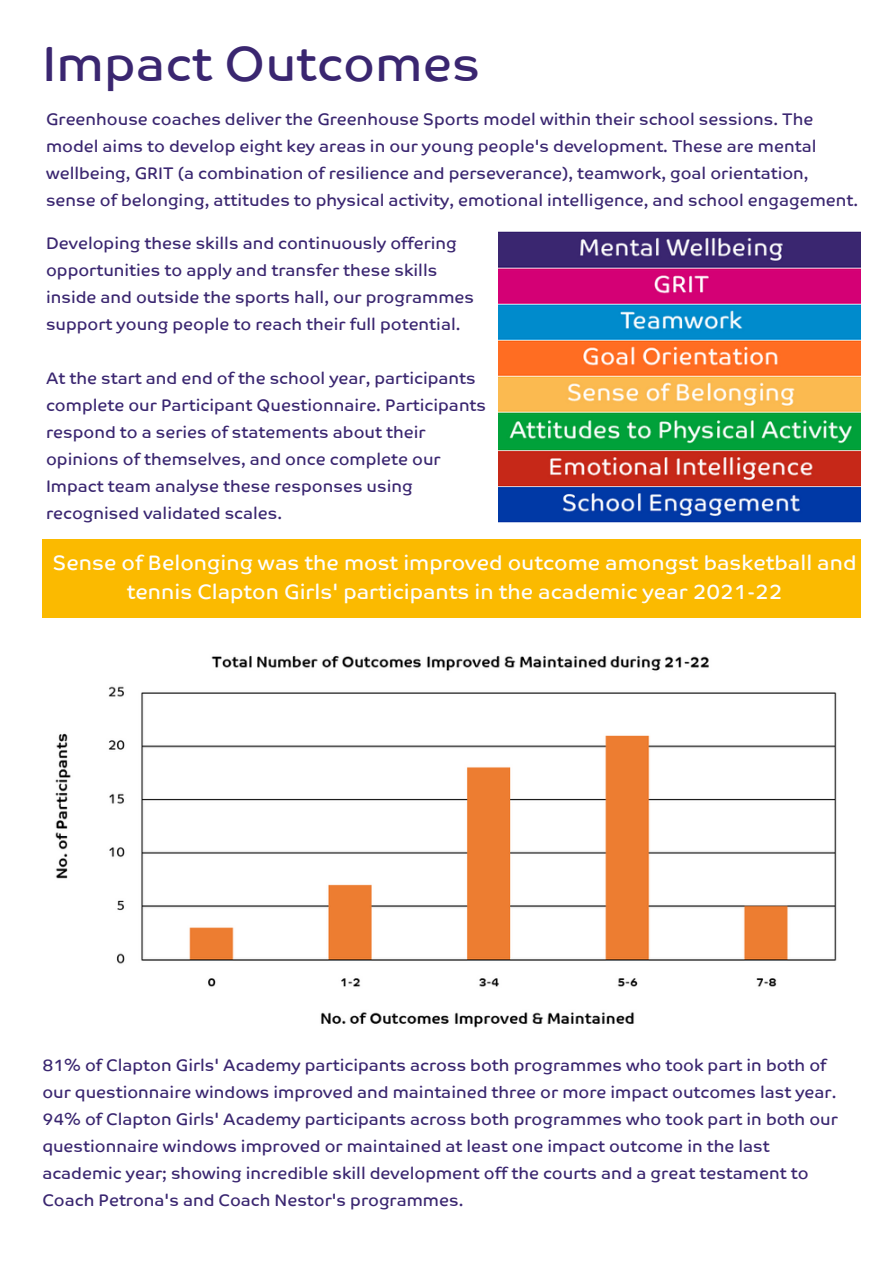
<style>
.page{position:relative;width:893px;height:1264px;background:#fff}
.page>*{position:absolute;margin:0;border:0;box-sizing:border-box;transform-origin:0 0}
.t1{font:49.65px "Co Text";color:#3a2670}
.t2{font:21px/29.2px "Co Text";color:#fefefe;text-align:center}
.t3{font:16.8px/27px "Co Text";color:#3a2670}
</style>
<div class="page">
<div style="left:42px;top:539px;width:818px;height:79px;background:#fbba00"></div>
<img style="left:498px;top:231px;width:362px;height:291px">
<img style="left:55px;top:656px;width:782px;height:372px">
<h1 class="t1" style="left:42px;top:36px;width:440px">Impact Outcomes</h1>
<p class="t3" style="left:46px;top:107px;width:813px">Greenhouse coaches deliver the Greenhouse Sports model within their school sessions. The model aims to develop eight key areas in our young people's development. These are mental wellbeing, GRIT (a combination of resilience and perseverance), teamwork, goal orientation, sense of belonging, attitudes to physical activity, emotional intelligence, and school engagement.</p>
<p class="t3" style="left:46px;top:230px;width:429px">Developing these skills and continuously offering opportunities to apply and transfer these skills inside and outside the sports hall, our programmes support young people to reach their full potential.</p>
<p class="t3" style="left:46px;top:365px;width:441px">At the start and end of the school year, participants complete our Participant Questionnaire. Participants respond to a series of statements about their opinions of themselves, and once complete our Impact team analyse these responses using recognised validated scales.</p>
<p class="t2" style="left:53px;top:549px;width:805px">Sense of Belonging was the most improved outcome amongst basketball and tennis Clapton Girls' participants in the academic year 2021-22</p>
<p class="t3" style="left:42px;top:1052px;width:796px">81% of Clapton Girls' Academy participants across both programmes who took part in both of our questionnaire windows improved and maintained three or more impact outcomes last year.<br>94% of Clapton Girls' Academy participants across both programmes who took part in both our questionnaire windows improved or maintained at least one impact outcome in the last academic year; showing incredible skill development off the courts and a great testament to Coach Petrona's and Coach Nestor's programmes.</p>
</div>
